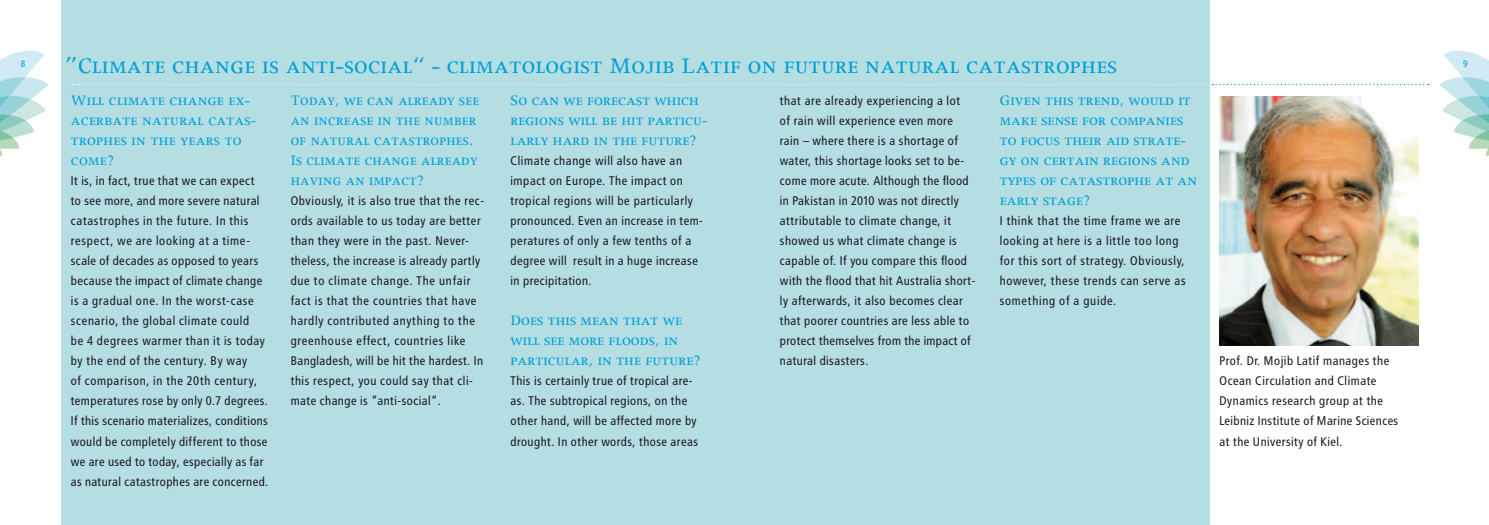
<style>
.page{position:relative;width:1489px;height:525px;background:#fff}
.page>*{position:absolute;margin:0;border:0;box-sizing:border-box;transform-origin:0 0}
.t1{font:25px "Apollo MT SC";letter-spacing:.015em;color:#009fd8}
.t2{font:16.25px/20px "Apollo MT SC";letter-spacing:.01em;color:#009fd8}
.t3{font:16.25px/20px "Apollo MT SC";letter-spacing:.01em;color:#009fd8;scale:.96 1}
.t4{font:12.5px/20px "Transit Print OT";color:#1a171c}
.t5{font:12.5px/20px "Transit Print OT";letter-spacing:.02em;color:#1a171c}
.t6{font:9.38px "Transit Print OT";color:#009fd8}
</style>
<div class="page">
<svg style="left:1439px;top:51px;width:49px;height:105px"></svg>
<div style="left:0;top:0;width:1209px;height:524px;background:#b4dee2"></div>
<div style="left:0;top:0;width:60px;height:524px;background:#fff"></div>
<svg style="left:0;top:51px;width:49px;height:105px"></svg>
<svg style="left:72px;top:84px;width:1356px;height:1px"></svg>
<img style="left:1219px;top:96px;width:198px;height:249px">
<p class="t6" style="left:21px;top:58px;width:6px">8</p>
<h1 class="t1" style="left:66px;top:53px;width:1052px">”Climate change is anti-social“ - climatologist Mojib Latif on future natural catastrophes</h1>
<p class="t6" style="left:1463px;top:58px;width:6px">9</p>
<h2 class="t2" style="left:71px;top:91px;width:187px">Will climate change ex&shy;acerbate natural catas&shy;trophes in the years to come?</h2>
<p class="t4" style="left:71px;top:171px;width:199px">It is, in fact, true that we can expect<br>to see more, and more severe natural catastrophes in the future. In this respect, we are looking at a time&shy;scale of decades as opposed to years because the impact of climate change is a gradual one. In the worst-case scenario, the global climate could<br>be 4 degrees warmer than it is today by the end of the century. By way<br>of comparison, in the 20th century, temperatures rose by only 0.7 degrees.<br>If this scenario materializes, conditions would be completely different to those we are used to today, especially as far as natural catastrophes are concerned.</p>
<h2 class="t3" style="left:291px;top:91px;width:198px">Today, we can already see an increase in the number of natural catastrophes.<br>Is climate change already having an impact?</h2>
<p class="t4" style="left:291px;top:191px;width:195px">Obviously, it is also true that the rec&shy;ords available to us today are better than they were in the past. Never&shy;theless, the increase is already partly due to climate change. The unfair fact is that the countries that have hardly contributed anything to the greenhouse effect, countries like Bangladesh, will be hit the hardest. In this respect, you could say that cli&shy;mate change is ”anti-social“.</p>
<h2 class="t2" style="left:510px;top:91px;width:198px">So can we forecast which regions will be hit particu&shy;larly hard in the future?</h2>
<p class="t4" style="left:510px;top:151px;width:194px">Climate change will also have an impact on Europe. The impact on tropical regions will be particularly pronounced. Even an increase in tem&shy;peratures of only a few tenths of a degree will result in a huge increase in precipitation.</p>
<h2 class="t2" style="left:510px;top:311px;width:191px">Does this mean that we will see more floods, in particular, in the future?</h2>
<p class="t4" style="left:510px;top:371px;width:189px">This is certainly true of tropical are&shy;as. The subtropical regions, on the other hand, will be affected more by drought. In other words, those areas</p>
<p class="t4" style="left:780px;top:91px;width:197px">that are already experiencing a lot<br>of rain will experience even more rain – where there is a shortage of water, this shortage looks set to be&shy;come more acute. Although the flood in Pakistan in 2010 was not directly attributable to climate change, it showed us what climate change is capable of. If you compare this flood with the flood that hit Australia short&shy;ly afterwards, it also becomes clear that poorer countries are less able to protect themselves from the impact of natural disasters.</p>
<h2 class="t2" style="left:999px;top:91px;width:199px">Given this trend, would it make sense for companies to focus their aid strate&shy;gy on certain regions and types of catastrophe at an early stage?</h2>
<p class="t5" style="left:999px;top:211px;width:188px">I think that the time frame we are looking at here is a little too long for this sort of strategy. Obviously, however, these trends can serve as something of a guide.</p>
<p class="t4" style="left:1219px;top:351px;width:181px">Prof. Dr. Mojib Latif manages the<br>Ocean Circulation and Climate<br>Dynamics research group at the<br>Leibniz Institute of Marine Sciences at the University of Kiel.</p>
</div>
